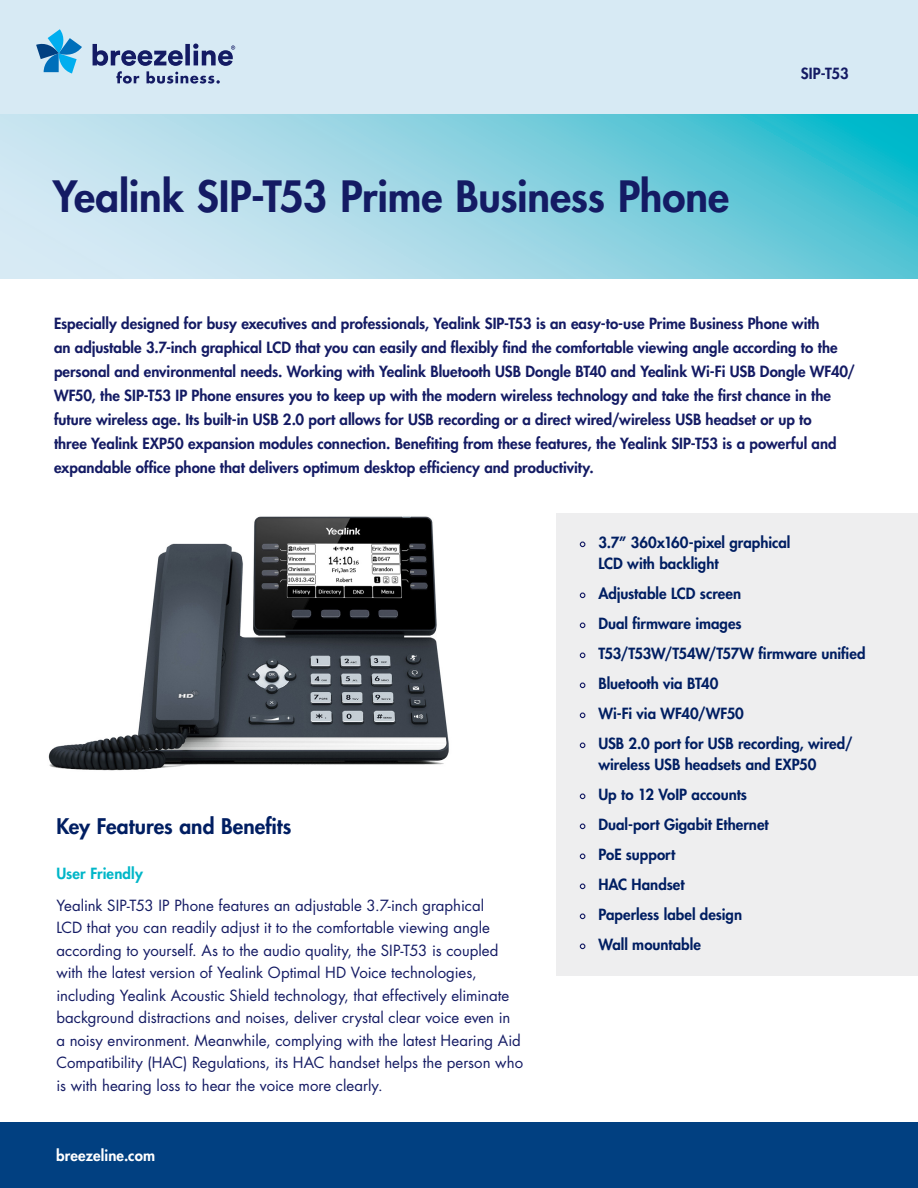
<style>
.page{position:relative;width:918px;height:1188px;background:#fff}
.page>*{position:absolute;margin:0;border:0;box-sizing:border-box;transform-origin:0 0}
.Head{font:800 42px "Futura Std";letter-spacing:-.005em;color:#141b64}
.Subhead{font:800 21px "Futura Std";letter-spacing:.005em;color:#001e62}
.Body{font:800 15px/24px "Futura Std";color:#141b64}
.Body-2{font:15px/22.5px "Futura Std";color:#141b64}
.t1{font:800 15px/21px "Futura Std";color:#001e62}
.Subhead-2{font:800 15px "Futura Std";letter-spacing:.01em;color:#fff}
.Subhead-3{font:800 15px "Futura Std";letter-spacing:.01em;color:#00b6c8}
.s1{font-weight:300;font-size:12px;color:#141b64}
</style>
<div class="page">
<img style="left:48px;top:516px;width:401px;height:255px">
<div style="left:556px;top:513px;width:362px;height:462px;background:#eeeeef"></div>
<svg style="left:0;top:114px;width:918px;height:164px;background:#90d4e2"></svg>
<div style="left:0;top:0;width:918px;height:114px;background:#d7eaf4"></div>
<svg style="left:36px;top:29px;width:46px;height:44px"></svg>
<svg style="left:93px;top:44px;width:142px;height:40px"></svg>
<div style="left:0;top:1122px;width:918px;height:66px;background:#014081"></div>
<p class="Head" style="left:53px;top:170px;width:678px">Yealink SIP-T53 Prime Business Phone</p>
<p class="Body" style="left:801px;top:61px;width:49px">SIP-T53</p>
<p class="Body" style="left:54px;top:311px;width:803px">Especially designed for busy executives and professionals, Yealink SIP-T53 is an easy-to-use Prime Business Phone with<br>an adjustable 3.7-inch graphical LCD that you can easily and flexibly find the comfortable viewing angle according to the personal and environmental needs. Working with Yealink Bluetooth USB Dongle BT40 and Yealink Wi-Fi USB Dongle WF40/ WF50, the SIP-T53 IP Phone ensures you to keep up with the modern wireless technology and take the first chance in the future wireless age. Its built-in USB 2.0 port allows for USB recording or a direct wired/wireless USB headset or up to<br>three Yealink EXP50 expansion modules connection. Benefiting from these features, the Yealink SIP-T53 is a powerful and expandable office phone that delivers optimum desktop efficiency and productivity.</p>
<p class="Subhead" style="left:56px;top:813px;width:237px">Key Features and Benefits</p>
<p class="Subhead-3" style="left:56px;top:864px;width:88px">User Friendly</p>
<p class="Body-2" style="left:56px;top:894px;width:468px">Yealink SIP-T53 IP Phone features an adjustable 3.7-inch graphical<br>LCD that you can readily adjust it to the comfortable viewing angle according to yourself. As to the audio quality, the SIP-T53 is coupled with the latest version of Yealink Optimal HD Voice technologies, including Yealink Acoustic Shield technology, that effectively eliminate background distractions and noises, deliver crystal clear voice even in<br>a noisy environment. Meanwhile, complying with the latest Hearing Aid Compatibility (HAC) Regulations, its HAC handset helps the person who is with hearing loss to hear the voice more clearly.</p>
<p class="Subhead-2" style="left:56px;top:1146px;width:100px">breezeline.com</p>
<p class="t1" style="left:598px;top:532px;width:194px;text-indent:-20px"><span class="s1">•</span> 3.7” 360x160-pixel graphical<br>LCD with backlight</p>
<p class="t1" style="left:579px;top:583px;width:164px"><span class="s1">•</span> Adjustable LCD screen</p>
<p class="t1" style="left:579px;top:613px;width:164px"><span class="s1">•</span> Dual firmware images</p>
<p class="t1" style="left:579px;top:643px;width:288px"><span class="s1">•</span> T53/T53W/T54W/T57W firmware unified</p>
<p class="t1" style="left:579px;top:673px;width:141px"><span class="s1">•</span> Bluetooth via BT40</p>
<p class="t1" style="left:579px;top:703px;width:167px"><span class="s1">•</span> Wi-Fi via WF40/WF50</p>
<p class="t1" style="left:598px;top:733px;width:256px;text-indent:-20px"><span class="s1">•</span> USB 2.0 port for USB recording, wired/ wireless USB headsets and EXP50</p>
<p class="t1" style="left:579px;top:784px;width:170px"><span class="s1">•</span> Up to 12 VoIP accounts</p>
<p class="t1" style="left:579px;top:814px;width:191px"><span class="s1">•</span> Dual-port Gigabit Ethernet</p>
<p class="t1" style="left:579px;top:844px;width:98px"><span class="s1">•</span> PoE support</p>
<p class="t1" style="left:579px;top:874px;width:107px"><span class="s1">•</span> HAC Handset</p>
<p class="t1" style="left:579px;top:904px;width:165px"><span class="s1">•</span> Paperless label design</p>
<p class="t1" style="left:579px;top:934px;width:124px"><span class="s1">•</span> Wall mountable</p>
</div>
